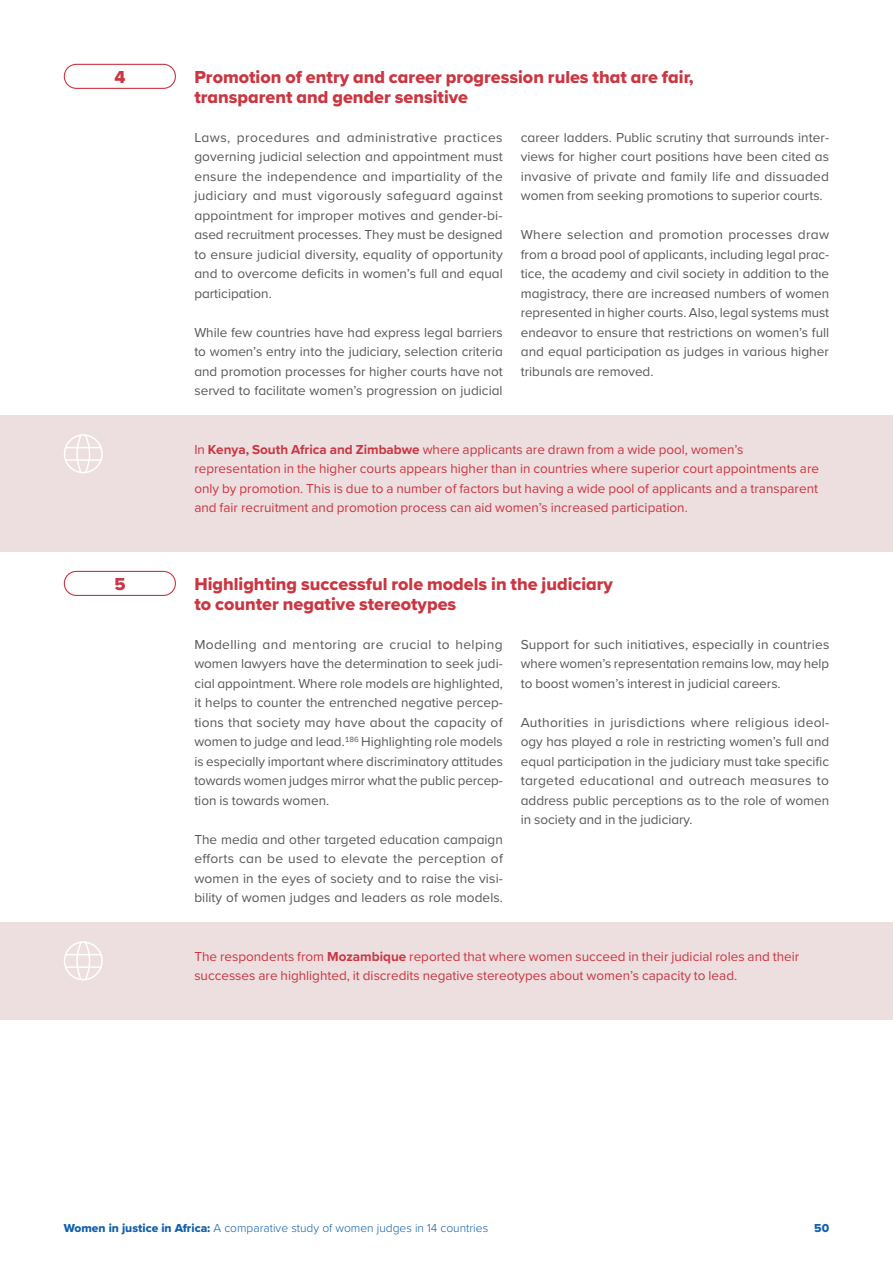
<style>
.page{position:relative;width:893px;height:1263px;background:#fff}
.page>*{position:absolute;margin:0;border:0;box-sizing:border-box;transform-origin:0 0}
.Sections{font:18px/19.5px "Proxima Nova Extrabld";color:#ca3641}
.Body{font:18px/19.5px "Proxima Nova Extrabld";color:#ca3641}
.Body-2{font:13.5px/19.5px "Proxima Nova";color:#575756;text-align:justify}
.Sections-2{font:13.5px/19.5px "Proxima Nova";color:#ca3641}
.t1{font:300 12px "Proxima Nova";color:#1260aa}
.t2{font:12px "Proxima Nova Extrabld";color:#1260aa}
.s1{font-weight:700}
.s2{font-family:"Proxima Nova Extrabld";font-weight:400}
</style>
<div class="page">
<div style="left:0;top:415px;width:893px;height:136px;background:#eddedf"></div>
<div style="left:0;top:922px;width:893px;height:97px;background:#eddedf"></div>
<svg style="left:64px;top:434px;width:39px;height:39px"></svg>
<svg style="left:64px;top:941px;width:39px;height:40px"></svg>
<div style="left:64px;top:64px;width:112px;height:25px;border:1px solid #ca3641;border-radius:12px"></div>
<div style="left:64px;top:571px;width:112px;height:25px;border:1px solid #ca3641;border-radius:12px"></div>
<p class="Sections" style="left:115px;top:67px;width:13px">4</p>
<p class="Sections" style="left:115px;top:574px;width:13px">5</p>
<p class="Sections" style="left:194px;top:67px;width:501px">Promotion of entry and career progression rules that are fair, transparent and gender sensitive</p>
<p class="Body-2" style="left:194px;top:127px;width:310px">Laws, procedures and administrative practices governing judicial selection and appointment must ensure the independence and impartiality of the judiciary and must vigorously safeguard against appointment for improper motives and gender-bi&shy;ased recruitment processes. They must be designed to ensure judicial diversity, equality of opportunity and to overcome deficits in women’s full and equal participation.</p>
<p class="Body-2" style="left:194px;top:322px;width:310px">While few countries have had express legal barriers to women’s entry into the judiciary, selection criteria and promotion processes for higher courts have not served to facilitate women’s progression on judicial</p>
<p class="Body-2" style="left:521px;top:127px;width:310px">career ladders. Public scrutiny that surrounds inter&shy;views for higher court positions have been cited as invasive of private and family life and dissuaded women from seeking promotions to superior courts.</p>
<p class="Body-2" style="left:521px;top:224px;width:310px">Where selection and promotion processes draw from a broad pool of applicants, including legal prac&shy;tice, the academy and civil society in addition to the magistracy, there are increased numbers of women represented in higher courts. Also, legal systems must endeavor to ensure that restrictions on women’s full and equal participation as judges in various higher tribunals are removed.</p>
<p class="Sections-2" style="left:194px;top:439px;width:626px">In <span class="s1">Kenya, South Africa and Zimbabwe</span> where applicants are drawn from a wide pool, women’s representation in the higher courts appears higher than in countries where superior court appointments are only by promotion. This is due to a number of factors but having a wide pool of applicants and a transparent and fair recruitment and promotion process can aid women’s increased participation.</p>
<p class="Body" style="left:194px;top:574px;width:420px">Highlighting successful role models in the judiciary to counter negative stereotypes</p>
<p class="Body-2" style="left:194px;top:634px;width:310px">Modelling and mentoring are crucial to helping women lawyers have the determination to seek judi&shy;cial appointment. Where role models are highlighted, it helps to counter the entrenched negative percep&shy;tions that society may have about the capacity of women to judge and lead.<sup>186</sup> Highlighting role models is especially important where discriminatory attitudes towards women judges mirror what the public percep&shy;tion is towards women.</p>
<p class="Body-2" style="left:194px;top:829px;width:310px">The media and other targeted education campaign efforts can be used to elevate the perception of women in the eyes of society and to raise the visi&shy;bility of women judges and leaders as role models.</p>
<p class="Body-2" style="left:521px;top:634px;width:310px">Support for such initiatives, especially in countries where women’s representation remains low, may help to boost women’s interest in judicial careers.</p>
<p class="Body-2" style="left:521px;top:712px;width:310px">Authorities in jurisdictions where religious ideol&shy;ogy has played a role in restricting women’s full and equal participation in the judiciary must take specific targeted educational and outreach measures to address public perceptions as to the role of women in society and in the judiciary.</p>
<p class="Sections-2" style="left:194px;top:946px;width:606px">The respondents from <span class="s1">Mozambique</span> reported that where women succeed in their judicial roles and their successes are highlighted, it discredits negative stereotypes about women’s capacity to lead.</p>
<p class="t1" style="left:64px;top:1219px;width:426px"><span class="s2">Women in justice in Africa:</span> A comparative study of women judges in 14 countries</p>
<p class="t2" style="left:814px;top:1219px;width:16px">50</p>
</div>
